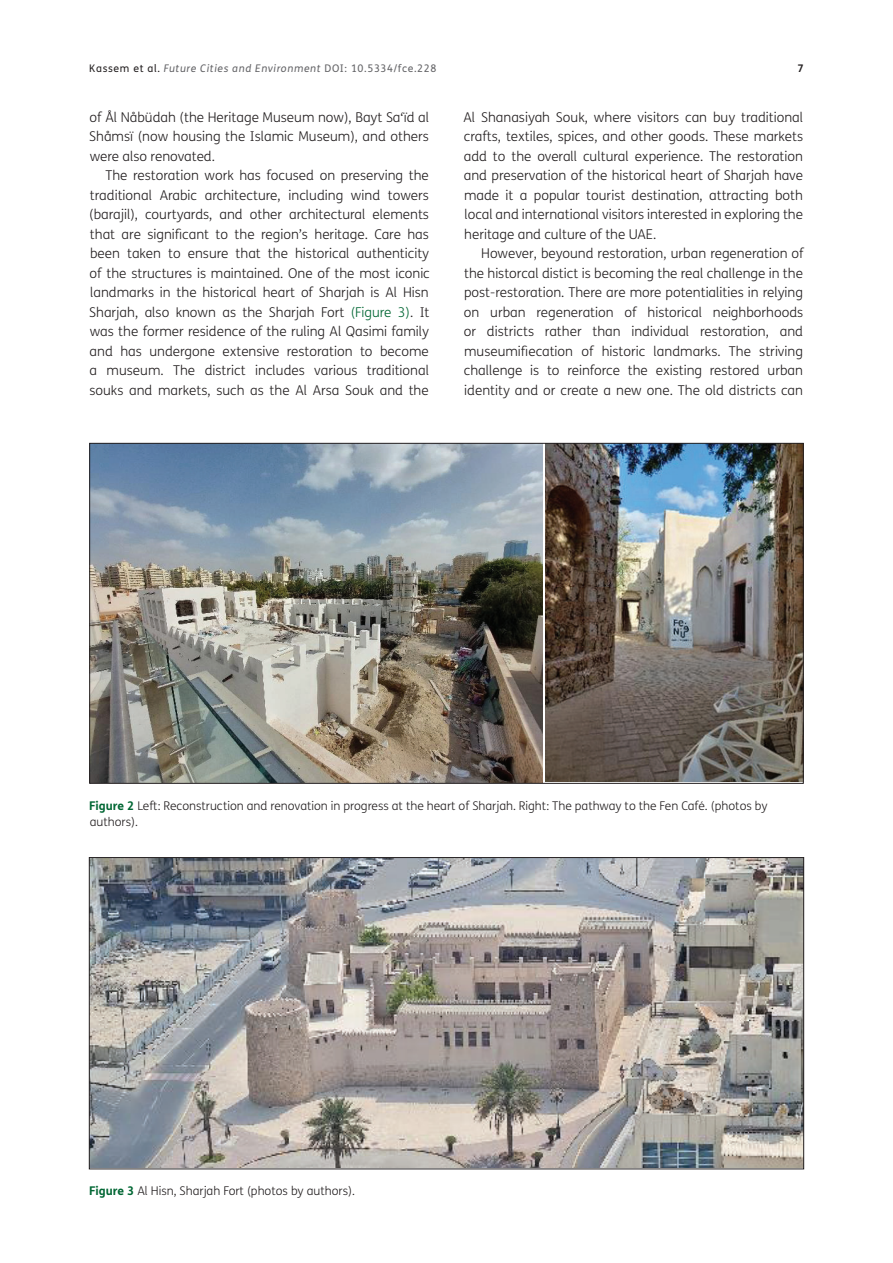
<style>
.page{position:relative;width:893px;height:1263px;background:#fff}
.page>*{position:absolute;margin:0;border:0;box-sizing:border-box;transform-origin:0 0}
.Body_Copy{font:300 13.5px/19.5px "FS Me";color:#231f20;text-align:justify}
.Figure_copy{font:300 12px/16.5px "FS Me";color:#231f20}
.t1{font:italic 10.5px "FS Me";letter-spacing:.06em;color:#636366}
.t2{font:700 10.5px "FS Me";color:#231f20}
.s1{font-style:normal;color:#231f20}
.s2{font-style:normal}
.s3{color:#063}
.s4{font-weight:700;color:#063}
</style>
<div class="page">
<img style="left:91px;top:445px;width:451px;height:337px">
<img style="left:546px;top:445px;width:256px;height:337px">
<img style="left:91px;top:859px;width:711px;height:308px">
<p class="t1" style="left:89px;top:62px;width:349px"><span class="s1">Kassem et al.</span> Future Cities and Environment <span class="s2">DOI: 10.5334/fce.228</span></p>
<p class="t2" style="left:797px;top:61px;width:8px">7</p>
<p class="Body_Copy" style="left:89px;top:107px;width:341px">of Ål Nåbüdah (the Heritage Museum now), Bayt Sa‘ïd al Shåmsï (now housing the Islamic Museum), and others were also renovated.</p>
<p class="Body_Copy" style="left:89px;top:166px;width:342px;text-indent:16px">The restoration work has focused on preserving the traditional Arabic architecture, including wind towers (barajil), courtyards, and other architectural elements that are significant to the region’s heritage. Care has been taken to ensure that the historical authenticity of the structures is maintained. One of the most iconic landmarks in the historical heart of Sharjah is Al Hisn Sharjah, also known as the Sharjah Fort <span class="s3">(Figure 3)</span>. It was the former residence of the ruling Al Qasimi family and has undergone extensive restoration to become a museum. The district includes various traditional souks and markets, such as the Al Arsa Souk and the</p>
<p class="Body_Copy" style="left:463px;top:107px;width:341px">Al Shanasiyah Souk, where visitors can buy traditional crafts, textiles, spices, and other goods. These markets add to the overall cultural experience. The restoration and preservation of the historical heart of Sharjah have made it a popular tourist destination, attracting both local and international visitors interested in exploring the heritage and culture of the UAE.</p>
<p class="Body_Copy" style="left:464px;top:244px;width:341px;text-indent:17px">However, beyound restoration, urban regeneration of the historcal distict is becoming the real challenge in the post-restoration. There are more potentialities in relying on urban regeneration of historical neighborhoods or districts rather than individual restoration, and museumifiecation of historic landmarks. The striving challenge is to reinforce the existing restored urban identity and or create a new one. The old districts can</p>
<p class="Figure_copy" style="left:89px;top:797px;width:680px"><span class="s4">Figure 2</span> Left: Reconstruction and renovation in progress at the heart of Sharjah. Right: The pathway to the Fen Café. (photos by authors).</p>
<p class="Figure_copy" style="left:89px;top:1183px;width:267px"><span class="s4">Figure 3</span> Al Hisn, Sharjah Fort (photos by authors).</p>
</div>
